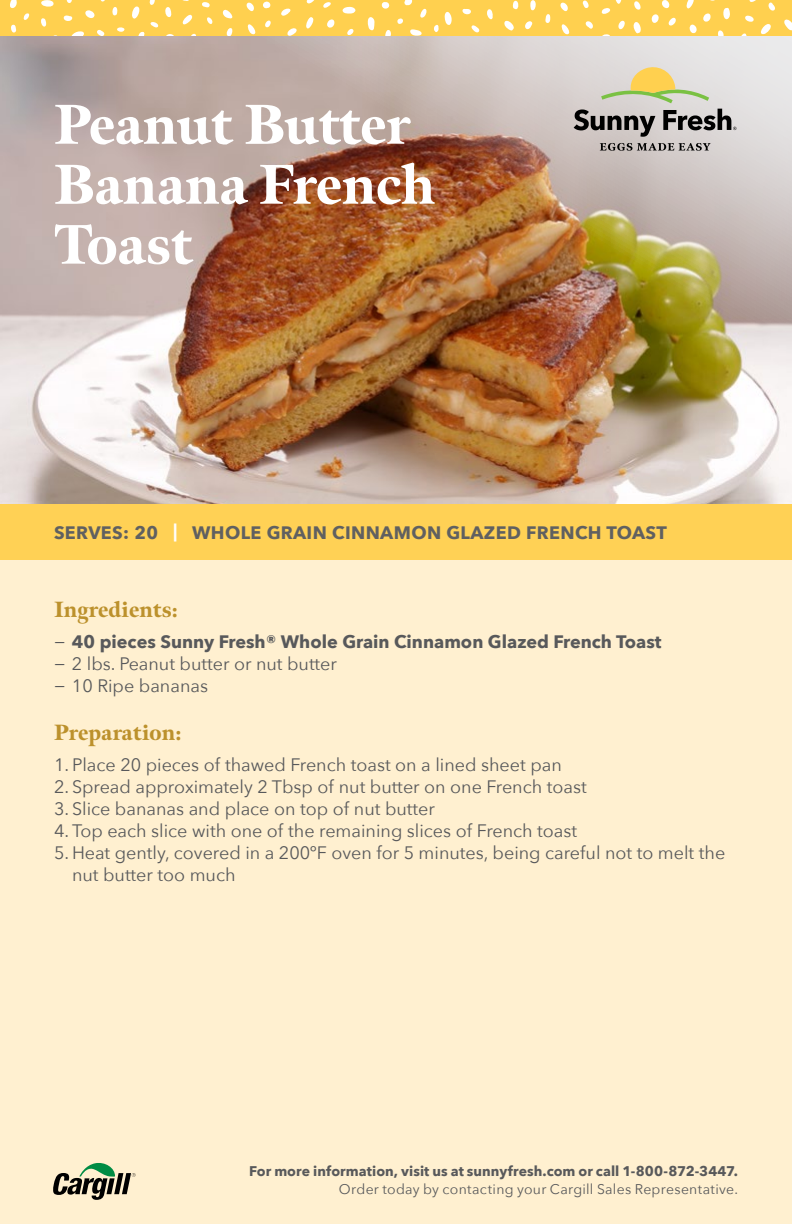
<style>
.page{position:relative;width:792px;height:1224px;background:#fff}
.page>*{position:absolute;margin:0;border:0;box-sizing:border-box;transform-origin:0 0}
.t1{font:900 56px/60px "Meno Display";color:#fff}
.t2{font:900 22px "Meno Display";letter-spacing:.01em;color:#bc912c}
.t3{font:18px/22px "Avenir Next";color:#58595b}
.t4{font:700 18px/22px "Avenir Next";color:#58595b}
.t5{font:700 18px "Avenir Next";letter-spacing:.02em;color:#58595b}
.t6{font:700 14px "Avenir Next";letter-spacing:.005em;color:#58595b}
.t7{font:14px "Avenir Next";letter-spacing:.02em;color:#58595b}
.s1{color:#fff}
.s2{font-family:"Avenir Next LT Pro";font-weight:400}
.s3{font-weight:400}
</style>
<div class="page">
<div style="left:0;top:504px;width:792px;height:720px;background:#fff0d0"></div>
<img style="left:0;top:36px;width:792px;height:468px">
<div style="left:0;top:0;width:792px;height:36px;background:#ffd04f"></div>
<svg style="left:226px;top:28px;width:7px;height:8px"></svg>
<svg style="left:222px;top:9px;width:11px;height:10px"></svg>
<svg style="left:10px;top:0;width:203px;height:36px"></svg>
<svg style="left:367px;top:17px;width:8px;height:14px"></svg>
<svg style="left:342px;top:6px;width:14px;height:8px"></svg>
<svg style="left:347px;top:28px;width:7px;height:7px"></svg>
<svg style="left:281px;top:8px;width:10px;height:8px"></svg>
<svg style="left:287px;top:28px;width:10px;height:8px"></svg>
<svg style="left:306px;top:0;width:29px;height:29px"></svg>
<svg style="left:381px;top:0;width:171px;height:37px"></svg>
<svg style="left:247px;top:20px;width:24px;height:15px"></svg>
<svg style="left:246px;top:1px;width:25px;height:11px"></svg>
<svg style="left:718px;top:30px;width:6px;height:6px"></svg>
<svg style="left:689px;top:24px;width:8px;height:10px"></svg>
<svg style="left:686px;top:0;width:8px;height:9px"></svg>
<svg style="left:703px;top:0;width:27px;height:22px"></svg>
<svg style="left:741px;top:0;width:51px;height:36px"></svg>
<svg style="left:652px;top:0;width:24px;height:26px"></svg>
<svg style="left:560px;top:0;width:81px;height:36px"></svg>
<div style="left:0;top:504px;width:792px;height:55px;background:#ffd04f"></div>
<svg style="left:600px;top:143px;width:111px;height:8px"></svg>
<svg style="left:601px;top:64px;width:108px;height:39px"></svg>
<svg style="left:574px;top:109px;width:81px;height:28px"></svg>
<svg style="left:663px;top:109px;width:73px;height:21px"></svg>
<svg style="left:53px;top:1163px;width:83px;height:37px"></svg>
<h1 class="t1" style="left:54px;top:96px;width:382px">Peanut Butter<br>Banana French<br>Toast</h1>
<p class="t5" style="left:54px;top:517px;width:614px">SERVES: 20 <span class="s1">|</span> WHOLE GRAIN CINNAMON GLAZED FRENCH TOAST</p>
<p class="t2" style="left:54px;top:595px;width:125px">Ingredients:</p>
<p class="t4" style="left:54px;top:630px;width:609px"><span class="s2">−</span> 40 pieces Sunny Fresh® Whole Grain Cinnamon Glazed French Toast <span class="s2">−</span> <span class="s3">2 lbs. Peanut butter or nut butter<br></span><span class="s2">−</span> <span class="s3">10 Ripe bananas</span></p>
<p class="t2" style="left:54px;top:719px;width:129px">Preparation:</p>
<p class="t3" style="left:54px;top:753px;width:509px">1. Place 20 pieces of thawed French toast on a lined sheet pan</p>
<p class="t3" style="left:54px;top:775px;width:534px">2. Spread approximately 2 Tbsp of nut butter on one French toast</p>
<p class="t3" style="left:54px;top:797px;width:382px">3. Slice bananas and place on top of nut butter</p>
<p class="t3" style="left:54px;top:819px;width:525px">4. Top each slice with one of the remaining slices of French toast</p>
<p class="t3" style="left:72px;top:841px;width:655px;text-indent:-18px">5. Heat gently, covered in a 200ºF oven for 5 minutes, being careful not to melt the nut butter too much</p>
<p class="t6" style="left:249px;top:1159px;width:490px">For more information, visit us at sunnyfresh.com or call 1-800-872-3447.</p>
<p class="t7" style="left:339px;top:1177px;width:401px">Order today by contacting your Cargill Sales Representative.</p>
</div>
